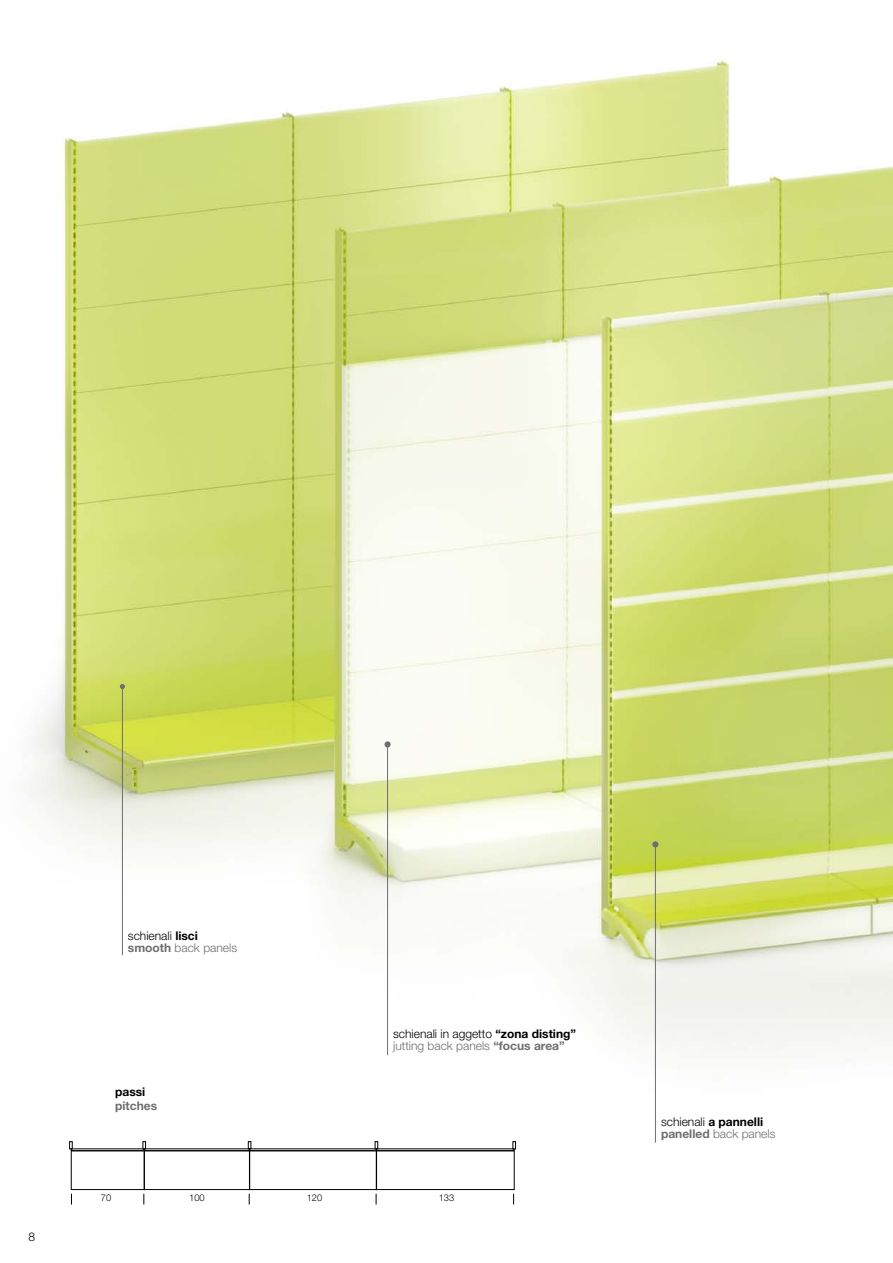
<style>
.page{position:relative;width:893px;height:1263px;background:#fff}
.page>*{position:absolute;margin:0;border:0;box-sizing:border-box;transform-origin:0 0}
.t1{font:300 12px/12px "Helvetica Neue LT Std";color:#6d6e71}
.t2{font:300 12px/12px "Helvetica Neue LT Std";color:#000}
.t3{font:700 12px "Helvetica Neue LT Std";color:#6d6e71}
.t4{font:700 12px "Helvetica Neue LT Std";color:#000}
.t5{font:300 9.3px "Helvetica Neue LT Std";color:#000}
.s1{color:#000}
.s2{font-weight:700;color:#000}
.s3{font-weight:700}
.s4{color:#6d6e71}
.s5{font-weight:700;color:#6d6e71}
</style>
<div class="page">
<img style="left:22px;top:60px;width:871px;height:1111px">
<hr style="left:122px;top:687px;width:1px;height:268px;background:#6d6e71">
<svg style="left:120px;top:684px;width:5px;height:5px"></svg>
<hr style="left:387px;top:745px;width:1px;height:310px;background:#6d6e71">
<div style="left:384px;top:741px;width:7px;height:6px;background:#6d6e71;border-radius:50%"></div>
<hr style="left:655px;top:844px;width:1px;height:298px;background:#6d6e71">
<svg style="left:652px;top:841px;width:6px;height:6px"></svg>
<div style="left:71px;top:1148px;width:74px;height:42px;border:1px solid #000"></div>
<div style="left:144px;top:1148px;width:106px;height:42px;border:1px solid #000"></div>
<div style="left:249px;top:1148px;width:128px;height:42px;border:1px solid #000"></div>
<div style="left:376px;top:1148px;width:138px;height:42px;border:1px solid #000"></div>
<svg style="left:69px;top:1141px;width:4px;height:8px"></svg>
<svg style="left:143px;top:1141px;width:3px;height:8px"></svg>
<svg style="left:248px;top:1141px;width:3px;height:8px"></svg>
<svg style="left:375px;top:1141px;width:3px;height:8px"></svg>
<svg style="left:513px;top:1141px;width:3px;height:8px"></svg>
<hr style="left:71px;top:1150px;width:443px;height:1px;background:#000">
<p class="t2" style="left:29px;top:1230px;width:8px">8</p>
<p class="t1" style="left:128px;top:929px;width:111px"><span class="s1">schienali</span> <span class="s2">lisci </span><span class="s3">smooth</span> back panels</p>
<p class="t4" style="left:115px;top:1084px;width:32px">passi</p>
<p class="t3" style="left:115px;top:1098px;width:43px">pitches</p>
<p class="t2" style="left:393px;top:1027px;width:184px">schienali in aggetto <span class="s3">“zona disting” </span><span class="s4">jutting back panels</span> <span class="s5">“focus area”</span></p>
<p class="t5" style="left:101px;top:1191px;width:12px">70</p>
<p class="t5" style="left:189px;top:1191px;width:17px">100</p>
<p class="t5" style="left:307px;top:1191px;width:17px">120</p>
<p class="t5" style="left:439px;top:1191px;width:17px">133</p>
<p class="t1" style="left:661px;top:1115px;width:116px"><span class="s1">schienali</span> <span class="s2">a pannelli </span><span class="s3">panelled</span> back panels</p>
</div>
